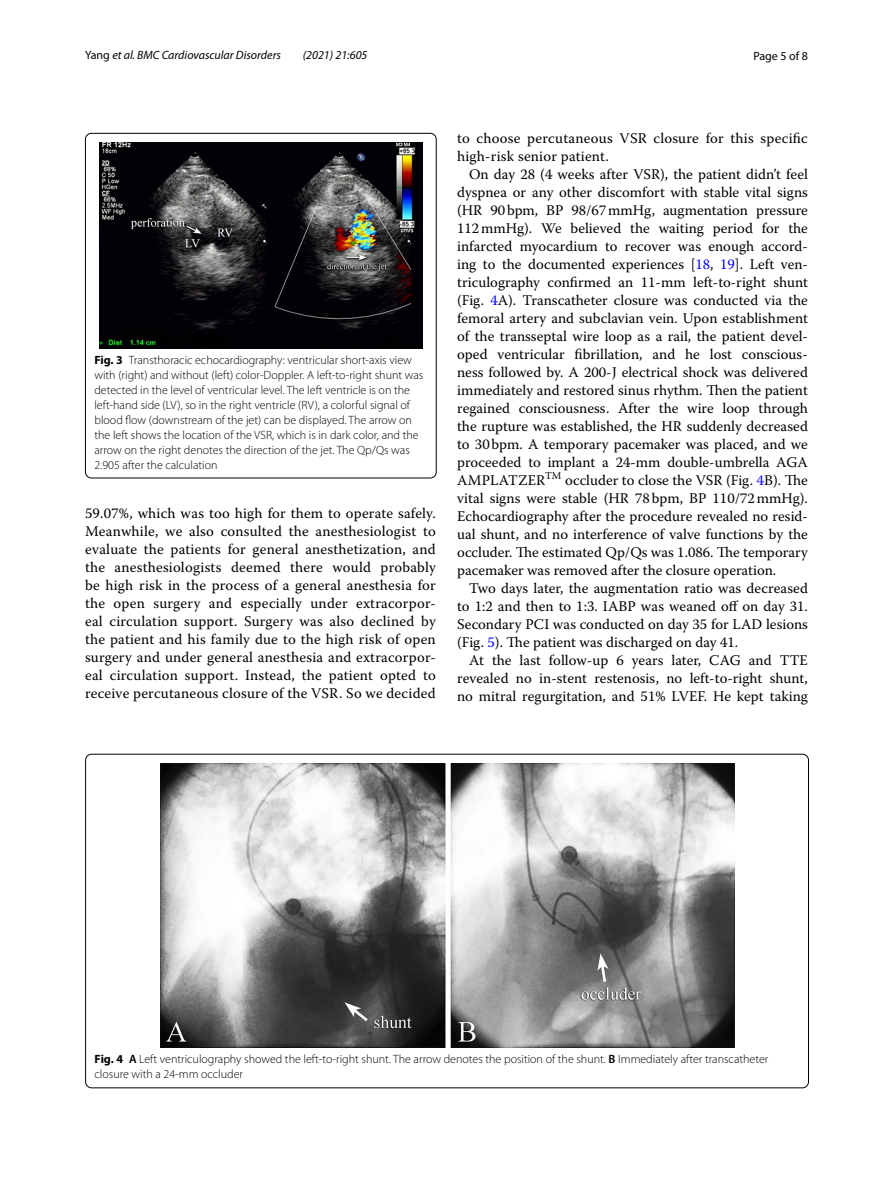
<style>
.page{position:relative;width:893px;height:1187px;background:#fff}
.page>*{position:absolute;margin:0;border:0;box-sizing:border-box;transform-origin:0 0}
.t1{font:14.7px/18px "Warnock Pro";letter-spacing:.005em;color:#000;text-align:justify}
.t2{font:300 12px/15px "Myriad Pro";color:#000}
.t3{font:italic 12px "Myriad Pro";color:#000}
.t4{font:12px "Myriad Pro";color:#000}
.s1{font-style:normal}
.s2{font-weight:700}
.s3{color:#00f}
.s4{font-weight:600}
</style>
<div class="page">
<img style="left:99px;top:142px;width:323px;height:206px">
<div style="left:85px;top:133px;width:351px;height:345px;border:1px solid #000;border-radius:6px"></div>
<img style="left:160px;top:763px;width:574px;height:284px">
<p class="t3" style="left:85px;top:48px;width:197px"><span class="s1">Yang</span> et al. BMC Cardiovascular Disorders</p>
<p class="t3" style="left:303px;top:48px;width:66px">(2021) 21:605</p>
<p class="t4" style="left:753px;top:48px;width:56px">Page 5 of 8</p>
<p class="t2" style="left:94px;top:352px;width:330px"><span class="s2">Fig. 3</span> Transthoracic echocardiography: ventricular short-axis view with (right) and without (left) color-Doppler. A left-to-right shunt was detected in the level of ventricular level. The left ventricle is on the left-hand side (LV), so in the right ventricle (RV), a colorful signal of blood flow (downstream of the jet) can be displayed. The arrow on the left shows the location of the VSR, which is in dark color, and the arrow on the right denotes the direction of the jet. The Qp/Qs was 2.905 after the calculation</p>
<p class="t1" style="left:85px;top:504px;width:352px">59.07%, which was too high for them to operate safely.<br>Meanwhile, we also consulted the anesthesiologist to evaluate the patients for general anesthetization, and the anesthesiologists deemed there would probably be high risk in the process of a general anesthesia for the open surgery and especially under extracorpor&shy;eal circulation support. Surgery was also declined by the patient and his family due to the high risk of open surgery and under general anesthesia and extracorpor&shy;eal circulation support. Instead, the patient opted to receive percutaneous closure of the VSR. So we decided</p>
<p class="t1" style="left:457px;top:128px;width:352px">to choose percutaneous VSR closure for this specific high-risk senior patient.</p>
<p class="t1" style="left:457px;top:164px;width:352px;text-indent:12px">On day 28 (4 weeks after VSR), the patient didn’t feel dyspnea or any other discomfort with stable vital signs (HR 90bpm, BP 98/67mmHg, augmentation pressure 112mmHg). We believed the waiting period for the infarcted myocardium to recover was enough accord&shy;ing to the documented experiences [<span class="s3">18</span>, <span class="s3">19</span>]. Left ven&shy;triculography confirmed an 11-mm left-to-right shunt (Fig. <span class="s3">4</span>A). Transcatheter closure was conducted via the femoral artery and subclavian vein. Upon establishment of the transseptal wire loop as a rail, the patient devel&shy;oped ventricular fibrillation, and he lost conscious&shy;ness followed by. A 200-J electrical shock was delivered immediately and restored sinus rhythm. Then the patient regained consciousness. After the wire loop through the rupture was established, the HR suddenly decreased to 30bpm. A temporary pacemaker was placed, and we proceeded to implant a 24-mm double-umbrella AGA AMPLATZER<sup>TM</sup> occluder to close the VSR (Fig. <span class="s3">4</span>B). The vital signs were stable (HR 78bpm, BP 110/72mmHg).<br>Echocardiography after the procedure revealed no resid&shy;ual shunt, and no interference of valve functions by the occluder. The estimated Qp/Qs was 1.086. The temporary pacemaker was removed after the closure operation.</p>
<p class="t1" style="left:457px;top:578px;width:352px;text-indent:12px">Two days later, the augmentation ratio was decreased to 1:2 and then to 1:3. IABP was weaned off on day 31.<br>Secondary PCI was conducted on day 35 for LAD lesions (Fig. <span class="s3">5</span>). The patient was discharged on day 41.</p>
<p class="t1" style="left:457px;top:650px;width:352px;text-indent:12px">At the last follow-up 6 years later, CAG and TTE revealed no in-stent restenosis, no left-to-right shunt, no mitral regurgitation, and 51% LVEF. He kept taking</p>
<p class="t2" style="left:95px;top:1051px;width:675px"><span class="s2">Fig. 4</span> <span class="s4">A</span> Left ventriculography showed the left-to-right shunt. The arrow denotes the position of the shunt. <span class="s4">B</span> Immediately after transcatheter closure with a 24-mm occluder</p>
</div>
